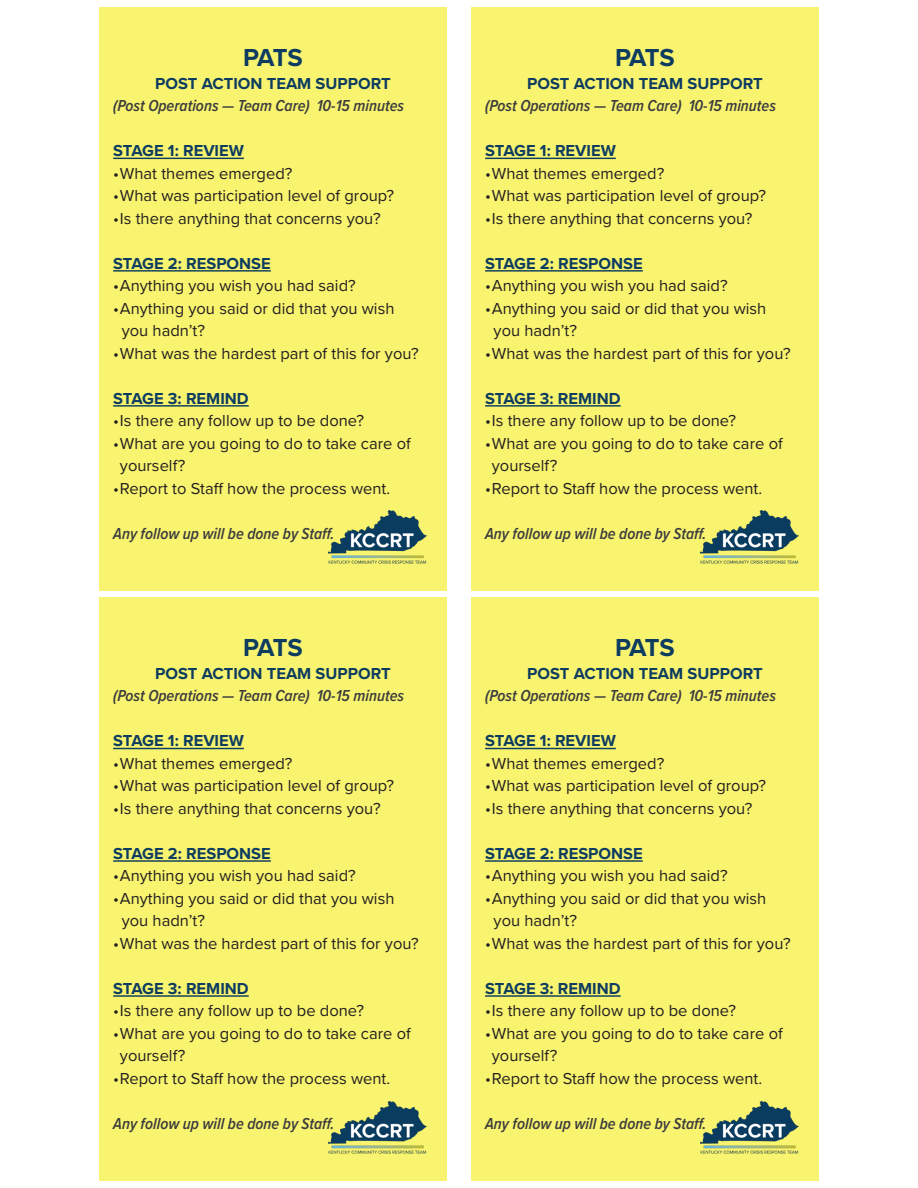
<style>
.page{position:relative;width:918px;height:1188px;background:#fff}
.page>*{position:absolute;margin:0;border:0;box-sizing:border-box;transform-origin:0 0}
.t1{font:700 25.5px "Proxima Nova";letter-spacing:-.065em;color:#0d3c60}
.t2{font:16.5px/22.5px "Proxima Nova";color:#231f20}
.t3{font:italic 600 16.5px "Proxima Nova Cond";color:#3c3c3d}
.t4{font:700 16.5px "Proxima Nova";color:#0d3c60}
</style>
<div class="page">
<div style="left:99px;top:7px;width:348px;height:584px;background:#f9f470"></div>
<img style="left:329px;top:511px;width:98px;height:53px">
<hr style="left:113px;top:158px;width:131px;height:1px;background:#0d3c60">
<hr style="left:113px;top:270px;width:158px;height:2px;background:#0d3c60">
<hr style="left:113px;top:405px;width:136px;height:2px;background:#0d3c60">
<div style="left:99px;top:597px;width:348px;height:584px;background:#f9f470"></div>
<img style="left:329px;top:1101px;width:98px;height:53px">
<hr style="left:113px;top:748px;width:131px;height:1px;background:#0d3c60">
<hr style="left:113px;top:860px;width:158px;height:2px;background:#0d3c60">
<hr style="left:113px;top:995px;width:136px;height:2px;background:#0d3c60">
<div style="left:471px;top:7px;width:348px;height:584px;background:#f9f470"></div>
<img style="left:701px;top:511px;width:98px;height:53px">
<hr style="left:485px;top:158px;width:131px;height:1px;background:#0d3c60">
<hr style="left:485px;top:270px;width:158px;height:2px;background:#0d3c60">
<hr style="left:485px;top:405px;width:136px;height:2px;background:#0d3c60">
<div style="left:471px;top:597px;width:348px;height:584px;background:#f9f470"></div>
<img style="left:701px;top:1101px;width:98px;height:53px">
<hr style="left:485px;top:748px;width:131px;height:1px;background:#0d3c60">
<hr style="left:485px;top:860px;width:158px;height:2px;background:#0d3c60">
<hr style="left:485px;top:995px;width:136px;height:2px;background:#0d3c60">
<p class="t1" style="left:243px;top:39px;width:61px">PATS</p>
<p class="t4" style="left:155px;top:71px;width:237px">POST ACTION TEAM SUPPORT</p>
<p class="t3" style="left:113px;top:93px;width:292px">(Post Operations — Team Care) 10-15 minutes</p>
<p class="t4" style="left:113px;top:138px;width:132px">STAGE 1: REVIEW</p>
<p class="t2" style="left:113px;top:161px;width:181px">•What themes emerged?</p>
<p class="t2" style="left:113px;top:184px;width:283px">•What was participation level of group?</p>
<p class="t2" style="left:113px;top:206px;width:269px">•Is there anything that concerns you?</p>
<p class="t4" style="left:113px;top:251px;width:159px">STAGE 2: RESPONSE</p>
<p class="t2" style="left:113px;top:274px;width:244px">•Anything you wish you had said?</p>
<p class="t2" style="left:113px;top:296px;width:283px">•Anything you said or did that you wish</p>
<p class="t2" style="left:122px;top:319px;width:85px">you hadn’t?</p>
<p class="t2" style="left:113px;top:341px;width:307px">•What was the hardest part of this for you?</p>
<p class="t4" style="left:113px;top:386px;width:137px">STAGE 3: REMIND</p>
<p class="t2" style="left:113px;top:409px;width:253px">•Is there any follow up to be done?</p>
<p class="t2" style="left:120px;top:431px;width:292px;text-indent:-7px">•What are you going to do to take care of yourself?</p>
<p class="t2" style="left:113px;top:476px;width:279px">•Report to Staff how the process went.</p>
<p class="t3" style="left:113px;top:521px;width:223px">Any follow up will be done by Staff.</p>
<p class="t1" style="left:243px;top:629px;width:61px">PATS</p>
<p class="t4" style="left:155px;top:661px;width:237px">POST ACTION TEAM SUPPORT</p>
<p class="t3" style="left:113px;top:684px;width:292px">(Post Operations — Team Care) 10-15 minutes</p>
<p class="t4" style="left:113px;top:728px;width:132px">STAGE 1: REVIEW</p>
<p class="t2" style="left:113px;top:751px;width:181px">•What themes emerged?</p>
<p class="t2" style="left:113px;top:774px;width:283px">•What was participation level of group?</p>
<p class="t2" style="left:113px;top:796px;width:269px">•Is there anything that concerns you?</p>
<p class="t4" style="left:113px;top:841px;width:159px">STAGE 2: RESPONSE</p>
<p class="t2" style="left:113px;top:864px;width:244px">•Anything you wish you had said?</p>
<p class="t2" style="left:113px;top:886px;width:283px">•Anything you said or did that you wish</p>
<p class="t2" style="left:122px;top:909px;width:85px">you hadn’t?</p>
<p class="t2" style="left:113px;top:931px;width:307px">•What was the hardest part of this for you?</p>
<p class="t4" style="left:113px;top:976px;width:137px">STAGE 3: REMIND</p>
<p class="t2" style="left:113px;top:999px;width:253px">•Is there any follow up to be done?</p>
<p class="t2" style="left:120px;top:1021px;width:292px;text-indent:-7px">•What are you going to do to take care of yourself?</p>
<p class="t2" style="left:113px;top:1066px;width:279px">•Report to Staff how the process went.</p>
<p class="t3" style="left:113px;top:1111px;width:223px">Any follow up will be done by Staff.</p>
<p class="t1" style="left:615px;top:39px;width:61px">PATS</p>
<p class="t4" style="left:527px;top:71px;width:237px">POST ACTION TEAM SUPPORT</p>
<p class="t3" style="left:485px;top:93px;width:292px">(Post Operations — Team Care) 10-15 minutes</p>
<p class="t4" style="left:485px;top:138px;width:132px">STAGE 1: REVIEW</p>
<p class="t2" style="left:485px;top:161px;width:181px">•What themes emerged?</p>
<p class="t2" style="left:485px;top:184px;width:283px">•What was participation level of group?</p>
<p class="t2" style="left:485px;top:206px;width:269px">•Is there anything that concerns you?</p>
<p class="t4" style="left:485px;top:251px;width:159px">STAGE 2: RESPONSE</p>
<p class="t2" style="left:485px;top:274px;width:244px">•Anything you wish you had said?</p>
<p class="t2" style="left:485px;top:296px;width:283px">•Anything you said or did that you wish</p>
<p class="t2" style="left:494px;top:319px;width:85px">you hadn’t?</p>
<p class="t2" style="left:485px;top:341px;width:307px">•What was the hardest part of this for you?</p>
<p class="t4" style="left:485px;top:386px;width:137px">STAGE 3: REMIND</p>
<p class="t2" style="left:485px;top:409px;width:253px">•Is there any follow up to be done?</p>
<p class="t2" style="left:492px;top:431px;width:292px;text-indent:-7px">•What are you going to do to take care of yourself?</p>
<p class="t2" style="left:485px;top:476px;width:279px">•Report to Staff how the process went.</p>
<p class="t3" style="left:485px;top:521px;width:223px">Any follow up will be done by Staff.</p>
<p class="t1" style="left:615px;top:629px;width:61px">PATS</p>
<p class="t4" style="left:527px;top:661px;width:237px">POST ACTION TEAM SUPPORT</p>
<p class="t3" style="left:485px;top:684px;width:292px">(Post Operations — Team Care) 10-15 minutes</p>
<p class="t4" style="left:485px;top:728px;width:132px">STAGE 1: REVIEW</p>
<p class="t2" style="left:485px;top:751px;width:181px">•What themes emerged?</p>
<p class="t2" style="left:485px;top:774px;width:283px">•What was participation level of group?</p>
<p class="t2" style="left:485px;top:796px;width:269px">•Is there anything that concerns you?</p>
<p class="t4" style="left:485px;top:841px;width:159px">STAGE 2: RESPONSE</p>
<p class="t2" style="left:485px;top:864px;width:244px">•Anything you wish you had said?</p>
<p class="t2" style="left:485px;top:886px;width:283px">•Anything you said or did that you wish</p>
<p class="t2" style="left:494px;top:909px;width:85px">you hadn’t?</p>
<p class="t2" style="left:485px;top:931px;width:307px">•What was the hardest part of this for you?</p>
<p class="t4" style="left:485px;top:976px;width:137px">STAGE 3: REMIND</p>
<p class="t2" style="left:485px;top:999px;width:253px">•Is there any follow up to be done?</p>
<p class="t2" style="left:492px;top:1021px;width:292px;text-indent:-7px">•What are you going to do to take care of yourself?</p>
<p class="t2" style="left:485px;top:1066px;width:279px">•Report to Staff how the process went.</p>
<p class="t3" style="left:485px;top:1111px;width:223px">Any follow up will be done by Staff.</p>
</div>
